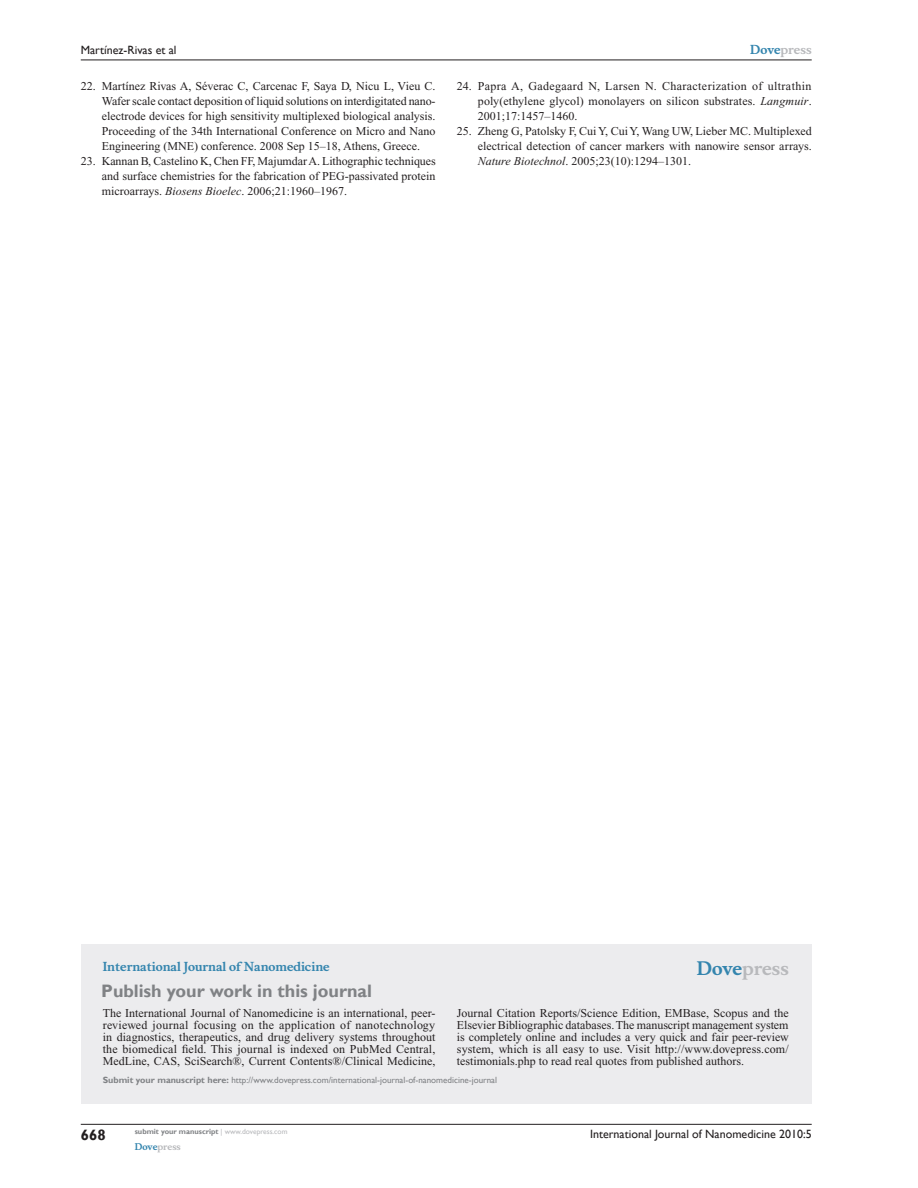
<style>
.page{position:relative;width:918px;height:1188px;background:#fff}
.page>*{position:absolute;margin:0;border:0;box-sizing:border-box;transform-origin:0 0}
.t1{font:700 18px "Gill Sans";color:#808285}
.t2{font:700 18px "Musee";color:#b8b9bc}
.t3{font:700 15px "Gill Sans";color:#231f20}
.t4{font:12px/15px "Times New Roman";color:#231f20;text-align:justify}
.t5{font:12px "Gill Sans";color:#231f20}
.t6{font:700 12px "Musee";color:#3485ae}
.t7{font:700 12px "Musee";color:#b8b9bc}
.t8{font:9px "Gill Sans";color:#808285}
.t9{font:700 9px "Musee";color:#b8b9bc}
.t10{font:700 7.5px "Gill Sans";color:#808285}
.s1{font-style:italic}
.s2{color:#3485ae}
.s3{font-weight:700}
.s4{font-weight:400;color:#b8b9bc}
</style>
<div class="page">
<div style="left:81px;top:944px;width:731px;height:159px;background:#ececee"></div>
<hr style="left:81px;top:1124px;width:731px;height:1px;background:#231f20">
<hr style="left:81px;top:60px;width:731px;height:1px;background:#231f20">
<p class="t5" style="left:81px;top:43px;width:97px">Martínez-Rivas et al</p>
<p class="t4" style="left:102px;top:78px;width:335px;text-indent:-21px">22. Martínez Rivas A, Séverac C, Carcenac F, Saya D, Nicu L, Vieu C.<br>Wafer scale contact deposition of liquid solutions on interdigitated nano&shy;electrode devices for high sensitivity multiplexed biological analysis.<br>Proceeding of the 34th International Conference on Micro and Nano Engineering (MNE) conference. 2008 Sep 15–18, Athens, Greece.</p>
<p class="t4" style="left:102px;top:153px;width:335px;text-indent:-21px">23. Kannan B, Castelino K, Chen FF, Majumdar A. Lithographic techniques and surface chemistries for the fabrication of PEG-passivated protein microarrays. <span class="s1">Biosens Bioelec</span>. 2006;21:1960–1967.</p>
<p class="t7" style="left:750px;top:43px;width:63px"><span class="s2">Dove</span>press</p>
<p class="t4" style="left:478px;top:79px;width:335px;text-indent:-21px">24. Papra A, Gadegaard N, Larsen N. Characterization of ultrathin poly(ethylene glycol) monolayers on silicon substrates. <span class="s1">Langmuir</span>.<br>2001;17:1457–1460.</p>
<p class="t4" style="left:478px;top:124px;width:335px;text-indent:-21px">25. Zheng G, Patolsky F, Cui Y, Cui Y, Wang UW, Lieber MC. Multiplexed electrical detection of cancer markers with nanowire sensor arrays.<br><span class="s1">Nature Biotechnol</span>. 2005;23(10):1294–1301.</p>
<p class="t6" style="left:103px;top:959px;width:228px">International Journal of Nanomedicine</p>
<h1 class="t1" style="left:101px;top:980px;width:272px">Publish your work in this journal</h1>
<h1 class="t2" style="left:697px;top:958px;width:94px"><span class="s2">Dove</span>press</h1>
<p class="t4" style="left:103px;top:1007px;width:334px;line-height:12px">The International Journal of Nanomedicine is an international, peer&shy;reviewed journal focusing on the application of nanotechnology in diagnostics, therapeutics, and drug delivery systems throughout the biomedical field. This journal is indexed on PubMed Central, MedLine, CAS, SciSearch®, Current Contents®/Clinical Medicine,</p>
<p class="t4" style="left:457px;top:1007px;width:333px;line-height:12px">Journal Citation Reports/Science Edition, EMBase, Scopus and the Elsevier Bibliographic databases. The manuscript management system is completely online and includes a very quick and fair peer-review system, which is all easy to use. Visit http://www.dovepress.com/ testimonials.php to read real quotes from published authors.</p>
<p class="t8" style="left:103px;top:1075px;width:396px"><span class="s3">Submit your manuscript here:</span> http://www.dovepress.com/international-journal-of-nanomedicine-journal</p>
<p class="t3" style="left:81px;top:1126px;width:26px">668</p>
<p class="t10" style="left:135px;top:1127px;width:154px">submit your manuscript <span class="s4">| www.dovepress.com</span></p>
<p class="t9" style="left:135px;top:1141px;width:48px"><span class="s2">Dove</span>press</p>
<p class="t5" style="left:590px;top:1127px;width:223px">International Journal of Nanomedicine 2010:5</p>
</div>
